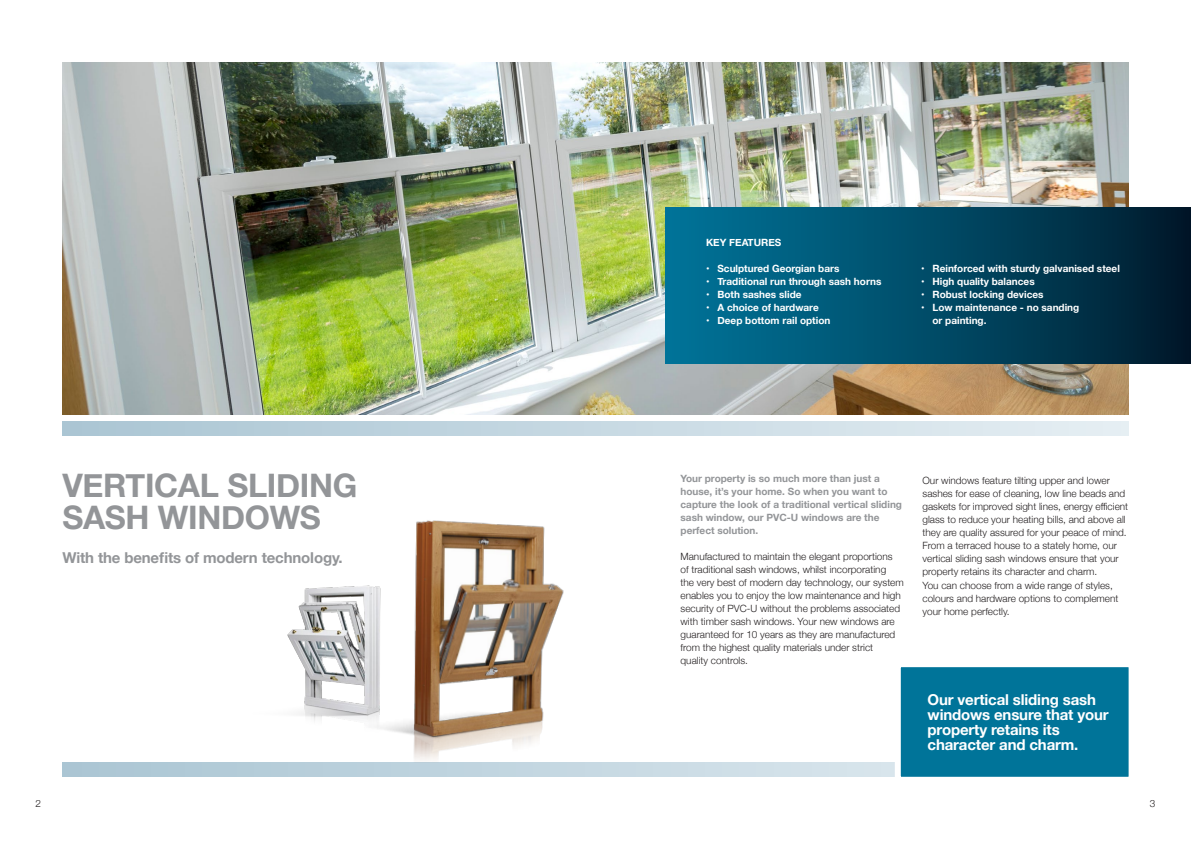
<style>
.page{position:relative;width:1191px;height:842px;background:#fff}
.page>*{position:absolute;margin:0;border:0;box-sizing:border-box;transform-origin:0 0}
.t1{font:700 32.4px/32px "Helvetica Neue";letter-spacing:-.01em;color:#939598}
.t2{font:700 15px/15px "Helvetica Neue";letter-spacing:-.01em;color:#fff}
.t3{font:700 15px "Helvetica Neue";letter-spacing:-.01em;color:#939598}
.t4{font:300 10px/13px "Helvetica Neue";color:#231f20}
.t5{font:700 10px/13px "Helvetica Neue";color:#fff}
.t6{font:700 10px/13px "Helvetica Neue";color:#939598}
</style>
<div class="page">
<svg style="left:62px;top:763px;width:829px;height:14px;background:#c0d4df"></svg>
<img style="left:287px;top:587px;width:40px;height:134px">
<img style="left:327px;top:520px;width:265px;height:243px">
<svg style="left:62px;top:421px;width:1066px;height:14px;background:#c7d9e2"></svg>
<img style="left:62px;top:62px;width:1066px;height:353px">
<div style="left:891px;top:667px;width:238px;height:110px;background:#007499"></div>
<div style="left:665px;top:207px;width:526px;height:156px;background:linear-gradient(to right,#00779d,#001c2e)"></div>
<h1 class="t1" style="left:62px;top:470px;width:296px">VERTICAL SLIDING<br>SASH WINDOWS</h1>
<h2 class="t3" style="left:62px;top:545px;width:282px">With the benefits of modern technology.</h2>
<p class="t5" style="left:706px;top:236px;width:77px">KEY FEATURES</p>
<p class="t5" style="left:706px;top:262px;width:135px">• Sculptured Georgian bars</p>
<p class="t5" style="left:706px;top:275px;width:177px">• Traditional run through sash horns</p>
<p class="t5" style="left:706px;top:288px;width:97px">• Both sashes slide</p>
<p class="t5" style="left:706px;top:301px;width:114px">• A choice of hardware</p>
<p class="t5" style="left:706px;top:314px;width:126px">• Deep bottom rail option</p>
<p class="t5" style="left:921px;top:262px;width:200px">• Reinforced with sturdy galvanised steel</p>
<p class="t5" style="left:921px;top:275px;width:115px">• High quality balances</p>
<p class="t5" style="left:921px;top:288px;width:124px">• Robust locking devices</p>
<p class="t5" style="left:932px;top:301px;width:148px;text-indent:-11px">• Low maintenance - no sanding or painting.</p>
<p class="t6" style="left:680px;top:473px;width:223px">Your property is so much more than just a house, it’s your home. So when you want to capture the look of a traditional vertical sliding sash window, our PVC-U windows are the perfect solution.</p>
<p class="t4" style="left:680px;top:550px;width:225px">Manufactured to maintain the elegant proportions<br>of traditional sash windows, whilst incorporating<br>the very best of modern day technology, our system enables you to enjoy the low maintenance and high security of PVC-U without the problems associated with timber sash windows. Your new windows are guaranteed for 10 years as they are manufactured from the highest quality materials under strict<br>quality controls.</p>
<p class="t4" style="left:922px;top:474px;width:207px">Our windows feature tilting upper and lower sashes for ease of cleaning, low line beads and gaskets for improved sight lines, energy efficient glass to reduce your heating bills, and above all they are quality assured for your peace of mind.<br>From a terraced house to a stately home, our vertical sliding sash windows ensure that your property retains its character and charm.<br>You can choose from a wide range of styles, colours and hardware options to complement your home perfectly.</p>
<h2 class="t2" style="left:927px;top:693px;width:183px">Our vertical sliding sash windows ensure that your property retains its character and charm.</h2>
<p class="t4" style="left:35px;top:796px;width:7px">2</p>
<p class="t4" style="left:1150px;top:796px;width:7px">3</p>
</div>
